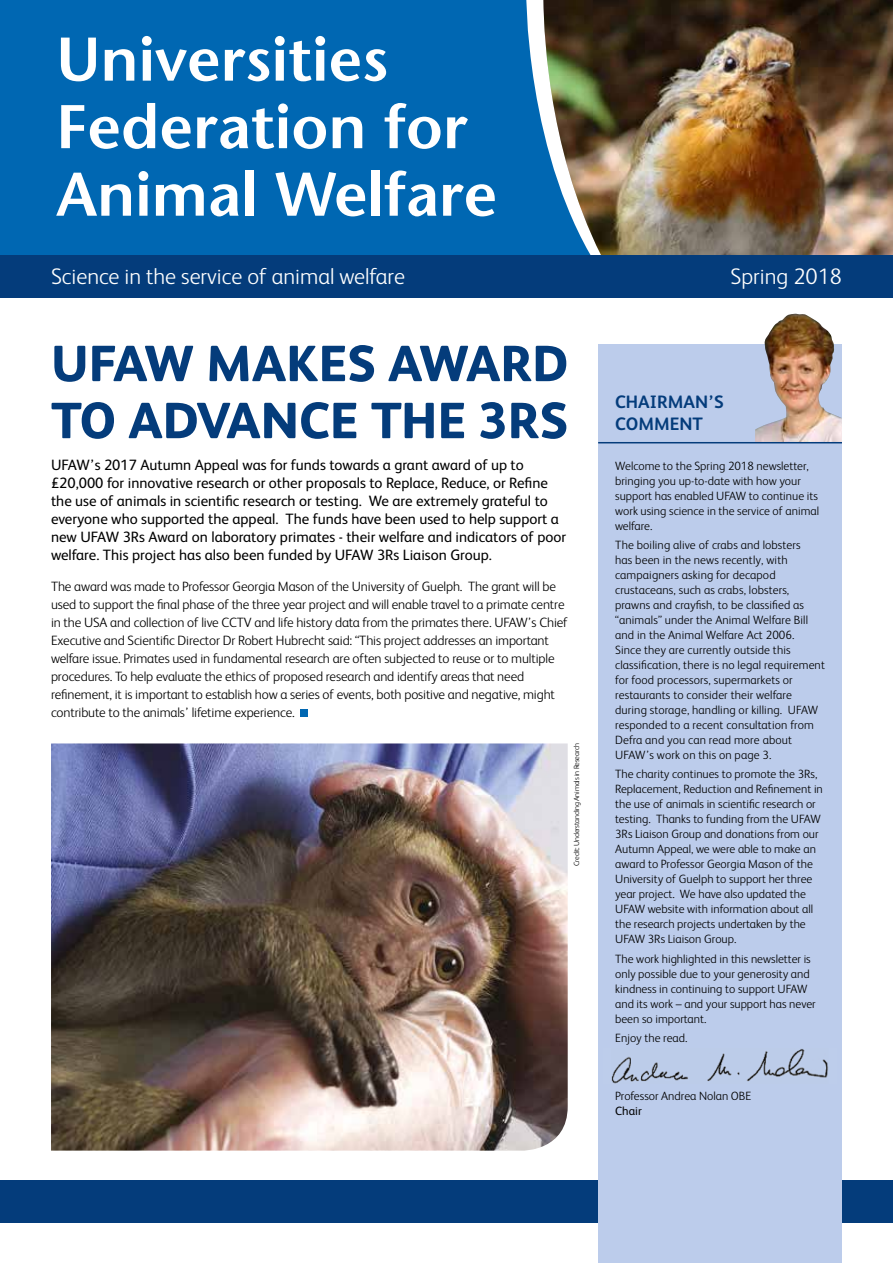
<style>
.page{position:relative;width:893px;height:1263px;background:#fff}
.page>*{position:absolute;margin:0;border:0;box-sizing:border-box;transform-origin:0 0}
.t1{font:600 61.5px/67.5px "Stone Sans";color:#fff}
.t2{font:800 51px/57px "FS Albert";color:#043c7b}
.t3{font:300 22.5px "FS Albert";color:#fff}
.t4{font:700 18px/21.6px "FS Albert";color:#043c7b}
.t5{font:15px/18px "FS Albert";color:#000}
.t6{font:300 13.5px/18px "FS Albert";letter-spacing:-.01em;color:#000}
.t7{font:300 12px/15px "FS Albert";color:#000}
.t8{font:12px "FS Albert";color:#000}
.t9{font:300 7.5px "FS Albert";letter-spacing:-.02em;color:#000}
</style>
<div class="page">
<div style="left:0;top:0;width:893px;height:255px;background:#0067b2"></div>
<svg style="left:526px;top:0;width:12px;height:105px"></svg>
<img style="left:543px;top:0;width:350px;height:255px">
<div style="left:0;top:1180px;width:893px;height:42px;background:#043c7b"></div>
<div style="left:0;top:255px;width:893px;height:43px;background:#043c7b"></div>
<div style="left:598px;top:344px;width:244px;height:919px;background:#bccceb"></div>
<div style="left:300px;top:709px;width:7px;height:7px;background:#0067b2"></div>
<img style="left:51px;top:743px;width:517px;height:407px">
<img style="left:755px;top:314px;width:87px;height:128px">
<hr style="left:598px;top:442px;width:244px;height:1px;background:#043c7b">
<img style="left:611px;top:1049px;width:217px;height:34px">
<h1 class="t1" style="left:56px;top:25px;width:443px">Universities<br>Federation for<br>Animal Welfare</h1>
<h3 class="t3" style="left:51px;top:261px;width:355px">Science in the service of animal welfare</h3>
<h3 class="t3" style="left:730px;top:261px;width:113px">Spring 2018</h3>
<h2 class="t2" style="left:51px;top:333px;width:519px">UFAW MAKES AWARD<br>TO ADVANCE THE 3RS</h2>
<p class="t5" style="left:51px;top:455px;width:517px">UFAW’s 2017 Autumn Appeal was for funds towards a grant award of up to £20,000 for innovative research or other proposals to Replace, Reduce, or Refine the use of animals in scientific research or testing. We are extremely grateful to everyone who supported the appeal. The funds have been used to help support a new UFAW 3Rs Award on laboratory primates - their welfare and indicators of poor welfare. This project has also been funded by UFAW 3Rs Liaison Group.</p>
<p class="t6" style="left:51px;top:576px;width:518px">The award was made to Professor Georgia Mason of the University of Guelph. The grant will be used to support the final phase of the three year project and will enable travel to a primate centre in the USA and collection of live CCTV and life history data from the primates there. UFAW’s Chief Executive and Scientific Director Dr Robert Hubrecht said: “This project addresses an important welfare issue. Primates used in fundamental research are often subjected to reuse or to multiple procedures. To help evaluate the ethics of proposed research and identify areas that need refinement, it is important to establish how a series of events, both positive and negative, might contribute to the animals’ lifetime experience.</p>
<p class="t9" style="left:571px;top:866px;width:124px;rotate:-90deg">Credit: Understanding Animals in Research</p>
<h3 class="t4" style="left:615px;top:391px;width:110px">CHAIRMAN’S<br>COMMENT</h3>
<p class="t7" style="left:615px;top:457px;width:205px">Welcome to the Spring 2018 newsletter, bringing you up-to-date with how your support has enabled UFAW to continue its work using science in the service of animal welfare.</p>
<p class="t7" style="left:615px;top:537px;width:211px">The boiling alive of crabs and lobsters<br>has been in the news recently, with campaigners asking for decapod crustaceans, such as crabs, lobsters, prawns and crayfish, to be classified as “animals” under the Animal Welfare Bill and in the Animal Welfare Act 2006.<br>Since they are currently outside this classification, there is no legal requirement for food processors, supermarkets or restaurants to consider their welfare during storage, handling or killing. UFAW responded to a recent consultation from Defra and you can read more about UFAW’s work on this on page 3.</p>
<p class="t7" style="left:615px;top:766px;width:209px">The charity continues to promote the 3Rs, Replacement, Reduction and Refinement in the use of animals in scientific research or testing. Thanks to funding from the UFAW 3Rs Liaison Group and donations from our Autumn Appeal, we were able to make an award to Professor Georgia Mason of the University of Guelph to support her three year project. We have also updated the UFAW website with information about all the research projects undertaken by the UFAW 3Rs Liaison Group.</p>
<p class="t7" style="left:615px;top:950px;width:202px">The work highlighted in this newsletter is only possible due to your generosity and kindness in continuing to support UFAW and its work – and your support has never been so important.</p>
<p class="t7" style="left:615px;top:1029px;width:74px">Enjoy the read.</p>
<p class="t7" style="left:615px;top:1087px;width:138px">Professor Andrea Nolan OBE</p>
<p class="t8" style="left:615px;top:1102px;width:28px">Chair</p>
</div>
